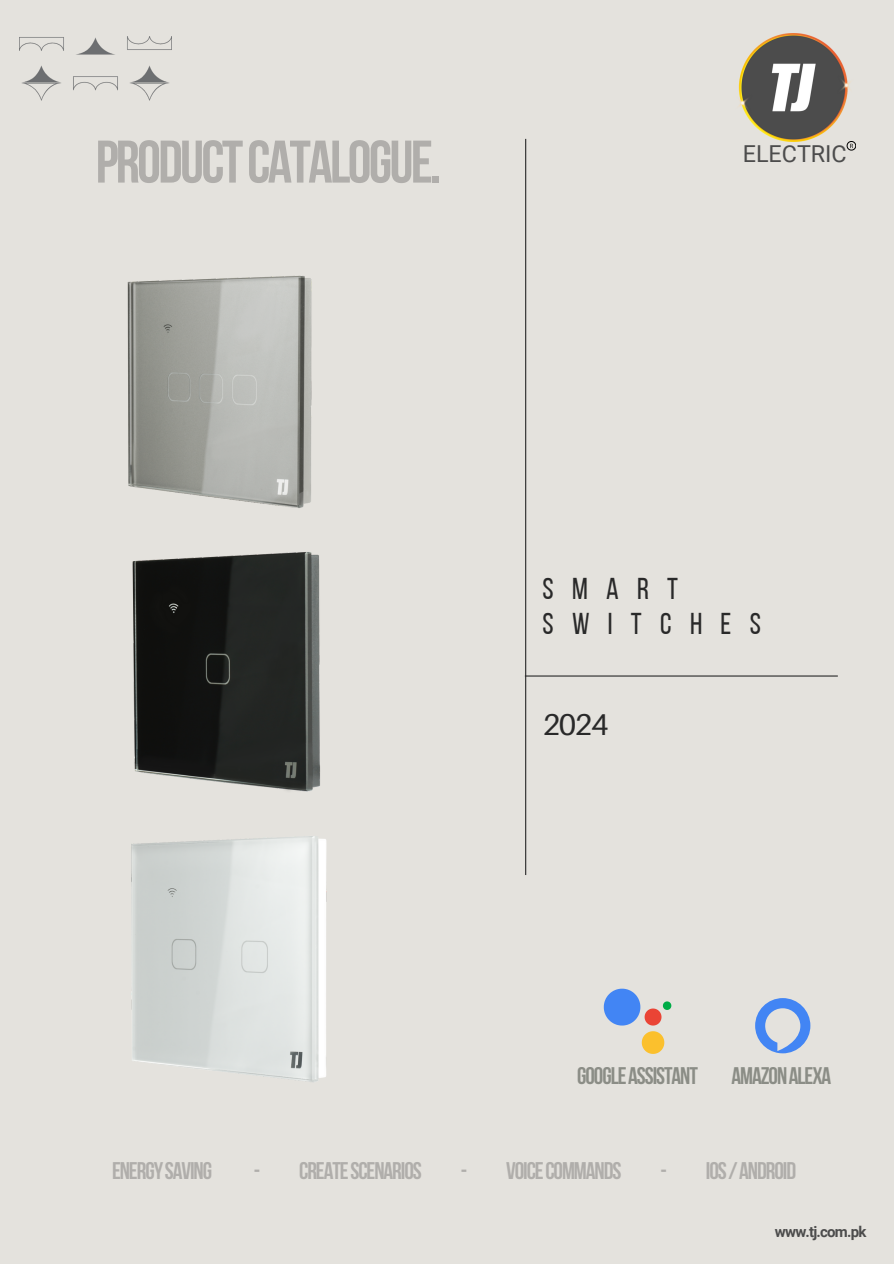
<style>
.page{position:relative;width:894px;height:1264px;background:#fff}
.page>*{position:absolute;margin:0;border:0;box-sizing:border-box;transform-origin:0 0}
.t1{font:700 60px "Bebas Neue";letter-spacing:-.045em;color:#b0aeab}
.t2{font:30.15px/34.8px "Bebas Neue";letter-spacing:.61em;color:#292929}
.t3{font:30.15px "Aileron";color:#292929}
.t4{font:700 24px "Bebas Neue";letter-spacing:-.045em;color:#b0aeab}
.t5{font:700 24px "Bebas Neue";letter-spacing:-.045em;color:#8b8d86}
.t6{font:23.4px "Roboto";color:#4c4c4c}
.t7{font:700 15px "Roboto";letter-spacing:-.05em;color:#4c4c4c}
</style>
<div class="page">
<div style="left:0;top:0;width:893px;height:1263px;background:#e4e2dd"></div>
<hr style="left:525px;top:139px;width:1px;height:736px;background:#292929">
<hr style="left:524px;top:675px;width:313px;height:1px;background:#292929">
<img style="left:127px;top:275px;width:185px;height:233px">
<img style="left:132px;top:552px;width:188px;height:240px">
<img style="left:131px;top:836px;width:196px;height:246px">
<img style="left:738px;top:34px;width:112px;height:108px">
<svg style="left:846px;top:141px;width:9px;height:9px"></svg>
<svg style="left:641px;top:1031px;width:23px;height:22px"></svg>
<svg style="left:603px;top:988px;width:68px;height:37px"></svg>
<svg style="left:755px;top:998px;width:55px;height:55px"></svg>
<img style="left:20px;top:36px;width:151px;height:65px">
<h1 class="t1" style="left:96px;top:129px;width:347px">PRODUCTCATALOGUE.</h1>
<p class="t6" style="left:742px;top:138px;width:106px">ELECTRIC</p>
<p class="t2" style="left:542px;top:570px;width:220px">SMART<br>SWITCHES</p>
<p class="t3" style="left:542px;top:708px;width:67px">2024</p>
<p class="t5" style="left:577px;top:1062px;width:122px">GOOGLEASSISTANT</p>
<p class="t5" style="left:731px;top:1062px;width:101px">AMAZONALEXA</p>
<p class="t4" style="left:112px;top:1157px;width:102px">ENERGYSAVING</p>
<p class="t4" style="left:254px;top:1157px;width:169px">- CREATESCENARIOS</p>
<p class="t4" style="left:460px;top:1157px;width:162px">- VOICECOMMANDS</p>
<p class="t4" style="left:660px;top:1157px;width:137px">- IOS/ANDROID</p>
<p class="t7" style="left:774px;top:1220px;width:93px">www.tj.com.pk</p>
</div>
